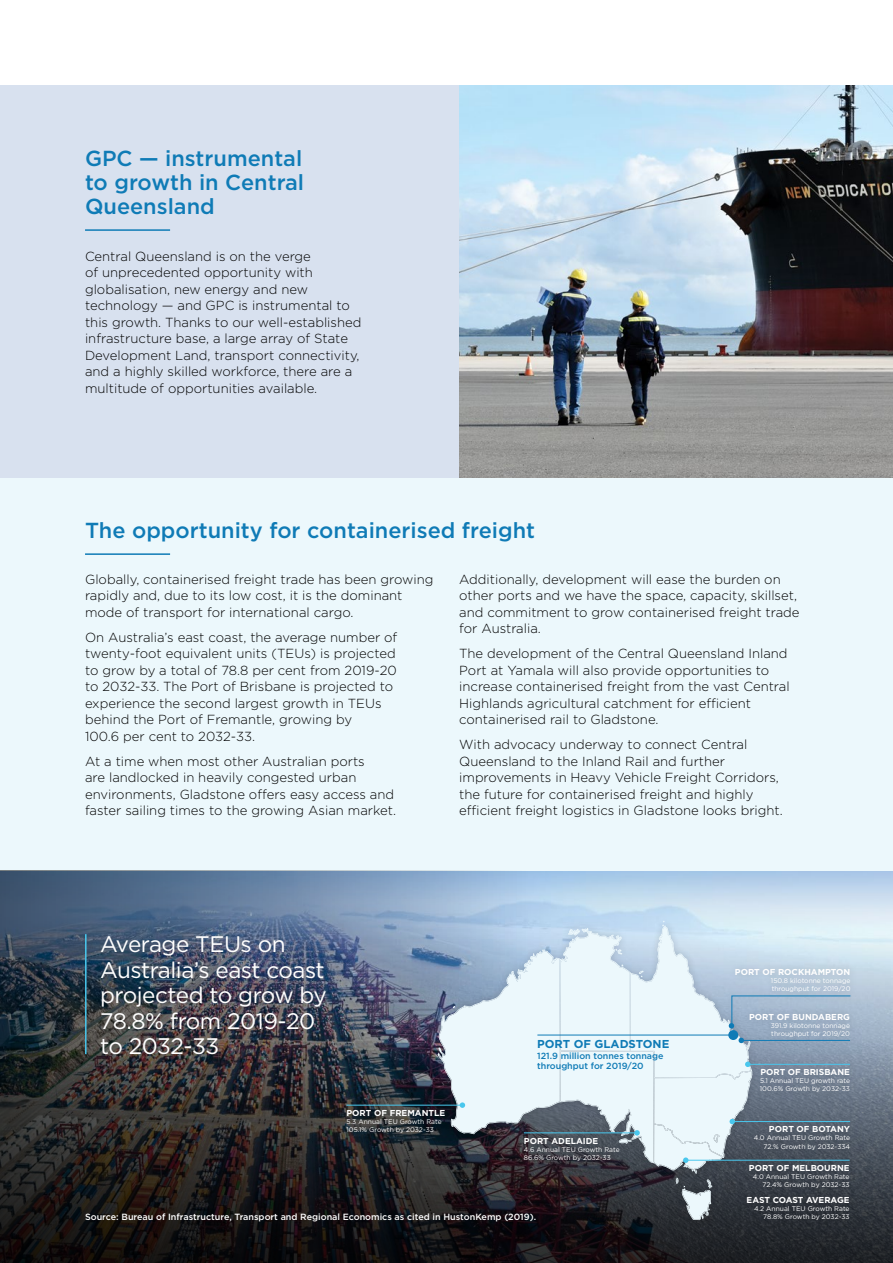
<style>
.page{position:relative;width:893px;height:1263px;background:#fff}
.page>*{position:absolute;margin:0;border:0;box-sizing:border-box;transform-origin:0 0}
.t1{font:22.5px/25.5px "Gotham";letter-spacing:-.02em;color:#fff}
.t2{font:500 21.75px/24px "Gotham";color:#0f7bb6;text-align:justify}
.t3{font:300 13.2px/16.5px "Gotham";color:#000}
.t4{font:700 11.55px "Gotham";color:#0f7bb6}
.t5{font:500 9px "Gotham";color:#fff}
.t6{font:500 9px/10.6px "Gotham";color:#0f7bb6}
.t7{font:700 8.7px "Gotham";color:#fff}
.t8{font:6.75px/8.1px "Gotham";color:#fff}
</style>
<div class="page">
<div style="left:0;top:85px;width:893px;height:393px;background:#d8e1ef"></div>
<div style="left:0;top:478px;width:893px;height:392px;background:#ecf8fc"></div>
<img style="left:459px;top:85px;width:434px;height:393px">
<svg style="left:527px;top:934px;width:366px;height:329px;background:#484e56"></svg>
<img style="left:0;top:870px;width:527px;height:393px">
<div style="left:339px;top:913px;width:518px;height:315px;background:#000;opacity:.15"></div>
<hr style="left:347px;top:1105px;width:115px;height:1px;background:#49c7ed">
<svg style="left:439px;top:921px;width:411px;height:299px;background:#9ca8b2"></svg>
<hr style="left:85px;top:934px;width:2px;height:120px;background:#49c7ed">
<hr style="left:85px;top:229px;width:85px;height:2px;background:#0f7bb6">
<hr style="left:85px;top:553px;width:85px;height:2px;background:#0f7bb6">
<h2 class="t2" style="left:85px;top:146px;width:221px">GPC — instrumental to growth in Central Queensland</h2>
<p class="t3" style="left:85px;top:247px;width:278px">Central Queensland is on the verge<br>of unprecedented opportunity with globalisation, new energy and new technology — and GPC is instrumental to this growth. Thanks to our well-established infrastructure base, a large array of State Development Land, transport connectivity, and a highly skilled workforce, there are a multitude of opportunities available.</p>
<h2 class="t2" style="left:85px;top:518px;width:452px">The opportunity for containerised freight</h2>
<p class="t3" style="left:85px;top:571px;width:350px">Globally, containerised freight trade has been growing rapidly and, due to its low cost, it is the dominant mode of transport for international cargo.</p>
<p class="t3" style="left:85px;top:629px;width:314px">On Australia’s east coast, the average number of twenty-foot equivalent units (TEUs) is projected to grow by a total of 78.8 per cent from 2019‑20 to 2032‑33. The Port of Brisbane is projected to experience the second largest growth in TEUs behind the Port of Fremantle, growing by<br>100.6 per cent to 2032-33.</p>
<p class="t3" style="left:85px;top:753px;width:313px">At a time when most other Australian ports<br>are landlocked in heavily congested urban environments, Gladstone offers easy access and faster sailing times to the growing Asian market.</p>
<p class="t3" style="left:459px;top:571px;width:342px">Additionally, development will ease the burden on other ports and we have the space, capacity, skillset, and commitment to grow containerised freight trade for Australia.</p>
<p class="t3" style="left:459px;top:645px;width:332px">The development of the Central Queensland Inland Port at Yamala will also provide opportunities to increase containerised freight from the vast Central Highlands agricultural catchment for efficient containerised rail to Gladstone.</p>
<p class="t3" style="left:459px;top:736px;width:325px">With advocacy underway to connect Central Queensland to the Inland Rail and further improvements in Heavy Vehicle Freight Corridors, the future for containerised freight and highly efficient freight logistics in Gladstone looks bright.</p>
<h1 class="t1" style="left:100px;top:931px;width:228px">Average TEUs on<br>Australia’s east coast projected to grow by<br>78.8% from 2019-20 to 2032-33</h1>
<p class="t7" style="left:347px;top:1107px;width:100px">PORT OF FREMANTLE</p>
<p class="t8" style="left:347px;top:1117px;width:97px">5.3 Annual TEU Growth Rate<br>105.1% Growth by 2032-33</p>
<p class="t4" style="left:537px;top:1036px;width:134px">PORT OF GLADSTONE</p>
<p class="t6" style="left:537px;top:1050px;width:128px">121.9 million tonnes tonnage throughput for 2019/20</p>
<p class="t7" style="left:524px;top:1135px;width:76px">PORT ADELAIDE</p>
<p class="t8" style="left:524px;top:1145px;width:97px">4.6 Annual TEU Growth Rate<br>86.6% Growth by 2032-33</p>
<p class="t5" style="left:85px;top:1211px;width:453px">Source: Bureau of Infrastructure, Transport and Regional Economics as cited in HustonKemp (2019).</p>
<p class="t7" style="left:735px;top:966px;width:117px">PORT OF ROCKHAMPTON</p>
<p class="t8" style="left:771px;top:976px;width:81px">150.8 kilotonne tonnage throughput for 2019/20</p>
<p class="t7" style="left:749px;top:1011px;width:102px">PORT OF BUNDABERG</p>
<p class="t8" style="left:771px;top:1021px;width:81px">391.9 kilotonne tonnage throughput for 2019/20</p>
<p class="t7" style="left:760px;top:1066px;width:91px">PORT OF BRISBANE</p>
<p class="t8" style="left:760px;top:1077px;width:92px">5.1 Annual TEU growth rate<br>100.6% Growth by 2032-33</p>
<p class="t7" style="left:769px;top:1123px;width:83px">PORT OF BOTANY</p>
<p class="t8" style="left:754px;top:1134px;width:98px;text-align:right">4.0 Annual TEU Growth Rate<br>72.% Growth by 2032-334</p>
<p class="t7" style="left:749px;top:1162px;width:102px">PORT OF MELBOURNE</p>
<p class="t8" style="left:753px;top:1172px;width:98px;text-align:right">4.0 Annual TEU Growth Rate<br>72.4% Growth by 2032-33</p>
<p class="t7" style="left:747px;top:1194px;width:105px">EAST COAST AVERAGE</p>
<p class="t8" style="left:754px;top:1204px;width:97px;text-align:right">4.2 Annual TEU Growth Rate<br>78.8% Growth by 2032-33</p>
</div>
